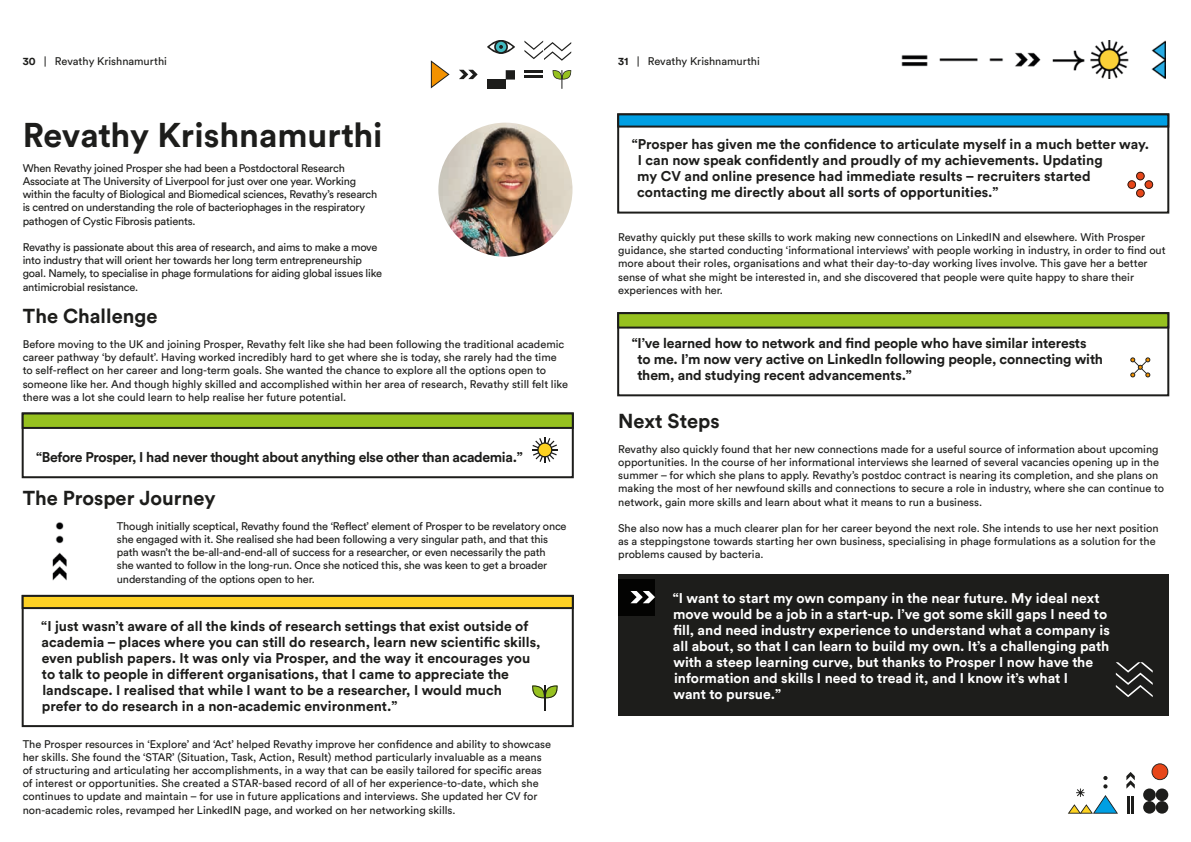
<style>
.page{position:relative;width:1191px;height:842px;background:#fff}
.page>*{position:absolute;margin:0;border:0;box-sizing:border-box;transform-origin:0 0}
.t1{font:700 34px "Circular Std";color:#1d1d1b}
.t2{font:700 20px "Circular Std";color:#1d1d1b}
.t3{font:700 14px/16px "Circular Std";color:#1d1d1b}
.t4{font:700 14px/16px "Circular Std";color:#fff}
.t5{font:700 14px "Circular Std";letter-spacing:-.025em;color:#1d1d1b}
.t6{font:11px/13.2px "Circular Std";color:#1d1d1b}
.t7{font:11px/13.2px "Circular Std";letter-spacing:-.02em;color:#1d1d1b}
.s1{font-weight:700}
</style>
<div class="page">
<img style="left:52px;top:522px;width:15px;height:59px">
<svg style="left:431px;top:60px;width:18px;height:28px"></svg>
<svg style="left:459px;top:70px;width:18px;height:9px"></svg>
<svg style="left:552px;top:70px;width:19px;height:19px"></svg>
<svg style="left:524px;top:41px;width:47px;height:20px"></svg>
<svg style="left:487px;top:40px;width:28px;height:14px"></svg>
<div style="left:506px;top:70px;width:9px;height:10px;background:#1d1d1b"></div>
<div style="left:487px;top:80px;width:19px;height:9px;background:#1d1d1b"></div>
<div style="left:515px;top:60px;width:28px;height:28px;background:#fff"></div>
<hr style="left:524px;top:75px;width:19px;height:3px;background:#1d1d1b">
<svg style="left:524px;top:71px;width:19px;height:2px"></svg>
<svg style="left:532px;top:437px;width:25px;height:26px"></svg>
<div style="left:22px;top:412px;width:552px;height:66px;border:2px solid #1d1d1b"></div>
<div style="left:23px;top:413px;width:550px;height:15px;background:#96c11f"></div>
<div style="left:22px;top:412px;width:552px;height:17px;border:2px solid #1d1d1b"></div>
<img style="left:438px;top:123px;width:134px;height:134px;border-radius:67px">
<svg style="left:532px;top:685px;width:25px;height:26px"></svg>
<div style="left:22px;top:595px;width:552px;height:132px;border:2px solid #1d1d1b"></div>
<div style="left:23px;top:596px;width:550px;height:12px;background:#fdd124"></div>
<div style="left:22px;top:595px;width:552px;height:14px;border:2px solid #1d1d1b"></div>
<svg style="left:1127px;top:796px;width:6px;height:18px"></svg>
<svg style="left:1126px;top:772px;width:8px;height:17px"></svg>
<svg style="left:1151px;top:763px;width:17px;height:17px"></svg>
<div style="left:1143px;top:788px;width:12px;height:13px;background:#1d1d1b;border-radius:50%"></div>
<div style="left:1155px;top:788px;width:13px;height:13px;background:#1d1d1b;border-radius:50%"></div>
<div style="left:1143px;top:801px;width:12px;height:13px;background:#1d1d1b;border-radius:50%"></div>
<div style="left:1155px;top:801px;width:13px;height:13px;background:#1d1d1b;border-radius:50%"></div>
<svg style="left:1068px;top:776px;width:50px;height:38px"></svg>
<img style="left:901px;top:41px;width:264px;height:37px">
<div style="left:618px;top:575px;width:550px;height:141px;background:#1d1d1b"></div>
<div style="left:618px;top:579px;width:37px;height:36px;background:#030302"></div>
<svg style="left:630px;top:591px;width:25px;height:12px"></svg>
<svg style="left:1115px;top:662px;width:37px;height:35px"></svg>
<svg style="left:1127px;top:172px;width:26px;height:25px"></svg>
<div style="left:617px;top:113px;width:552px;height:101px;border:2px solid #1d1d1b"></div>
<div style="left:618px;top:114px;width:550px;height:13px;background:#009fe3"></div>
<div style="left:617px;top:113px;width:552px;height:15px;border:2px solid #1d1d1b"></div>
<svg style="left:1130px;top:357px;width:20px;height:20px"></svg>
<div style="left:617px;top:312px;width:552px;height:84px;border:2px solid #1d1d1b"></div>
<div style="left:618px;top:313px;width:550px;height:15px;background:#96c11f"></div>
<div style="left:617px;top:312px;width:552px;height:17px;border:2px solid #1d1d1b"></div>
<p class="t6" style="left:23px;top:55px;width:146px"><span class="s1">30</span> | Revathy Krishnamurthi</p>
<p class="t6" style="left:618px;top:55px;width:143px"><span class="s1">31</span> | Revathy Krishnamurthi</p>
<h1 class="t1" style="left:23px;top:113px;width:361px">Revathy Krishnamurthi</h1>
<p class="t7" style="left:23px;top:161px;width:356px">When Revathy joined Prosper she had been a Postdoctoral Research Associate at The University of Liverpool for just over one year. Working within the faculty of Biological and Biomedical sciences, Revathy’s research is centred on understanding the role of bacteriophages in the respiratory pathogen of Cystic Fibrosis patients.</p>
<p class="t7" style="left:23px;top:240px;width:361px">Revathy is passionate about this area of research, and aims to make a move into industry that will orient her towards her long term entrepreneurship goal. Namely, to specialise in phage formulations for aiding global issues like antimicrobial resistance.</p>
<h2 class="t2" style="left:23px;top:303px;width:136px">The Challenge</h2>
<p class="t6" style="left:23px;top:337px;width:547px">Before moving to the UK and joining Prosper, Revathy felt like she had been following the traditional academic career pathway ‘by default’. Having worked incredibly hard to get where she is today, she rarely had the time to self-reflect on her career and long-term goals. She wanted the chance to explore all the options open to someone like her. And though highly skilled and accomplished within her area of research, Revathy still felt like there was a lot she could learn to help realise her future potential.</p>
<p class="t5" style="left:36px;top:448px;width:488px">“Before Prosper, I had never thought about anything else other than academia.”</p>
<h2 class="t2" style="left:23px;top:485px;width:194px">The Prosper Journey</h2>
<p class="t6" style="left:117px;top:519px;width:451px">Though initially sceptical, Revathy found the ‘Reflect’ element of Prosper to be revelatory once she engaged with it. She realised she had been following a very singular path, and that this path wasn’t the be-all-and-end-all of success for a researcher, or even necessarily the path<br>she wanted to follow in the long-run. Once she noticed this, she was keen to get a broader understanding of the options open to her.</p>
<p class="t3" style="left:41px;top:618px;width:500px">“I just wasn’t aware of all the kinds of research settings that exist outside of academia – places where you can still do research, learn new scientific skills, even publish papers. It was only via Prosper, and the way it encourages you to talk to people in different organisations, that I came to appreciate the landscape. I realised that while I want to be a researcher, I would much prefer to do research in a non-academic environment.”</p>
<p class="t6" style="left:23px;top:737px;width:530px">The Prosper resources in ‘Explore’ and ‘Act’ helped Revathy improve her confidence and ability to showcase her skills. She found the ‘STAR’ (Situation, Task, Action, Result) method particularly invaluable as a means of structuring and articulating her accomplishments, in a way that can be easily tailored for specific areas of interest or opportunities. She created a STAR-based record of all of her experience-to-date, which she continues to update and maintain – for use in future applications and interviews. She updated her CV for non-academic roles, revamped her LinkedIN page, and worked on her networking skills.</p>
<p class="t3" style="left:637px;top:136px;width:513px;text-indent:-5px">“Prosper has given me the confidence to articulate myself in a much better way.<br>I can now speak confidently and proudly of my achievements. Updating<br>my CV and online presence had immediate results – recruiters started contacting me directly about all sorts of opportunities.”</p>
<p class="t6" style="left:618px;top:230px;width:549px">Revathy quickly put these skills to work making new connections on LinkedIN and elsewhere. With Prosper guidance, she started conducting ‘informational interviews’ with people working in industry, in order to find out more about their roles, organisations and what their day-to-day working lives involve. This gave her a better sense of what she might be interested in, and she discovered that people were quite happy to share their experiences with her.</p>
<p class="t3" style="left:637px;top:335px;width:467px;text-indent:-6px">“I’ve learned how to network and find people who have similar interests to me. I’m now very active on LinkedIn following people, connecting with them, and studying recent advancements.”</p>
<h2 class="t2" style="left:618px;top:408px;width:103px">Next Steps</h2>
<p class="t6" style="left:618px;top:442px;width:547px">Revathy also quickly found that her new connections made for a useful source of information about upcoming opportunities. In the course of her informational interviews she learned of several vacancies opening up in the summer – for which she plans to apply. Revathy’s postdoc contract is nearing its completion, and she plans on making the most of her newfound skills and connections to secure a role in industry, where she can continue to network, gain more skills and learn about what it means to run a business.</p>
<p class="t6" style="left:618px;top:521px;width:542px">She also now has a much clearer plan for her career beyond the next role. She intends to use her next position as a steppingstone towards starting her own business, specialising in phage formulations as a solution for the problems caused by bacteria.</p>
<p class="t4" style="left:672px;top:590px;width:439px">“I want to start my own company in the near future. My ideal next move would be a job in a start-up. I’ve got some skill gaps I need to fill, and need industry experience to understand what a company is all about, so that I can learn to build my own. It’s a challenging path with a steep learning curve, but thanks to Prosper I now have the information and skills I need to tread it, and I know it’s what I<br>want to pursue.”</p>
</div>
